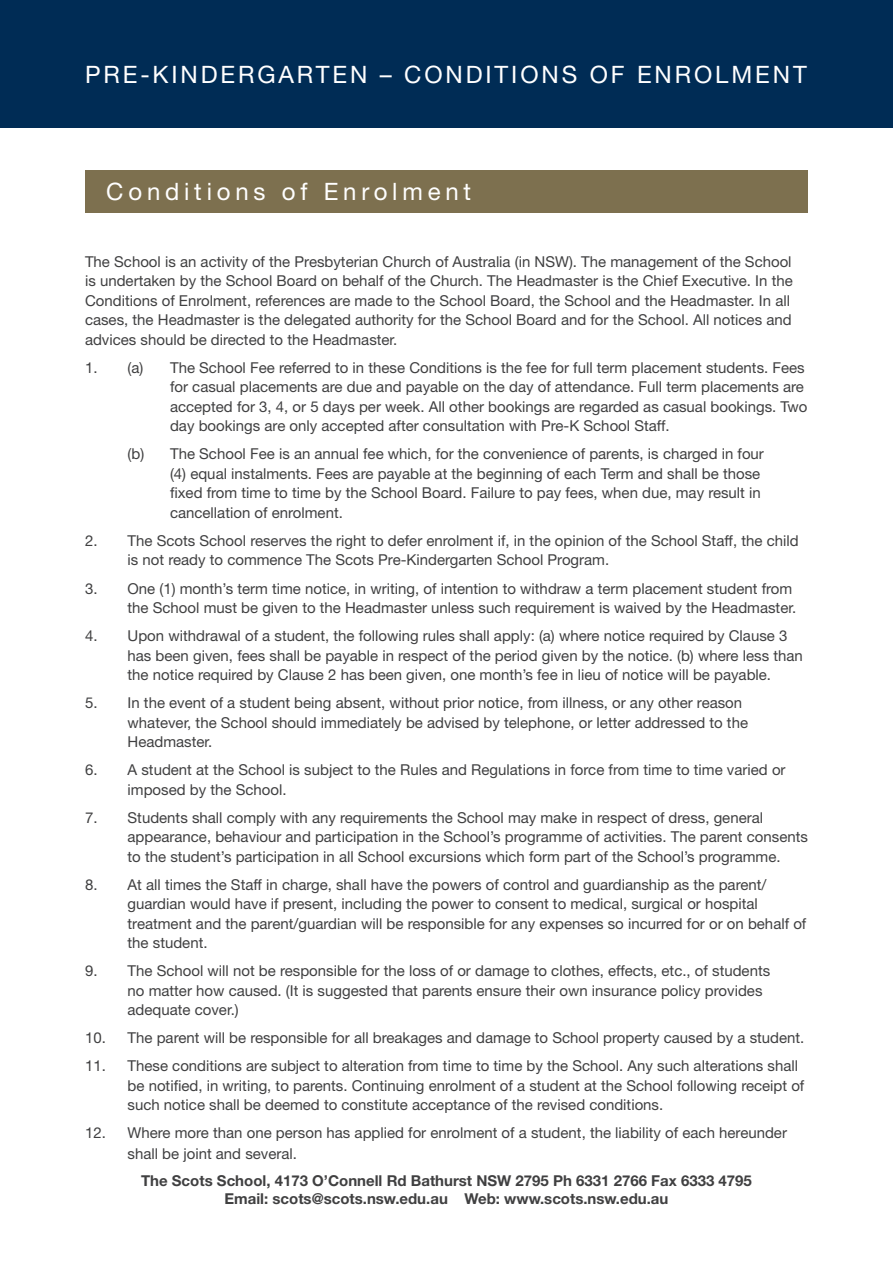
<style>
.page{position:relative;width:893px;height:1263px;background:#fff}
.page>*{position:absolute;margin:0;border:0;box-sizing:border-box;transform-origin:0 0}
.t1{font:24px "Helvetica Neue";letter-spacing:.12em;color:#fff}
.t2{font:24px "Helvetica Neue";letter-spacing:.2em;color:#fff}
.t3{font:15px/19.5px "Helvetica Neue";color:#404041}
.t4{font:700 15px/18px "Helvetica Neue";color:#404041;text-align:center}
</style>
<div class="page">
<div style="left:0;top:0;width:893px;height:128px;background:#002c55"></div>
<div style="left:85px;top:170px;width:723px;height:43px;background:#7d704f"></div>
<h1 class="t1" style="left:85px;top:66px;width:723px">PRE-KINDERGARTEN – CONDITIONS OF ENROLMENT</h1>
<h1 class="t2" style="left:106px;top:182px;width:366px">Conditions of Enrolment</h1>
<p class="t3" style="left:85px;top:253px;width:709px">The School is an activity of the Presbyterian Church of Australia (in NSW). The management of the School is undertaken by the School Board on behalf of the Church. The Headmaster is the Chief Executive. In the Conditions of Enrolment, references are made to the School Board, the School and the Headmaster. In all cases, the Headmaster is the delegated authority for the School Board and for the School. All notices and advices should be directed to the Headmaster.</p>
<p class="t3" style="left:85px;top:359px;width:60px">1. (a)</p>
<p class="t3" style="left:170px;top:359px;width:639px">The School Fee referred to in these Conditions is the fee for full term placement students. Fees for casual placements are due and payable on the day of attendance. Full term placements are accepted for 3, 4, or 5 days per week. All other bookings are regarded as casual bookings. Two day bookings are only accepted after consultation with Pre-K School Staff.</p>
<p class="t3" style="left:170px;top:446px;width:595px;text-indent:-43px">(b) The School Fee is an annual fee which, for the convenience of parents, is charged in four (4) equal instalments. Fees are payable at the beginning of each Term and shall be those fixed from time to time by the School Board. Failure to pay fees, when due, may result in cancellation of enrolment.</p>
<p class="t3" style="left:128px;top:532px;width:673px;text-indent:-43px">2. The Scots School reserves the right to defer enrolment if, in the opinion of the School Staff, the child is not ready to commence The Scots Pre-Kindergarten School Program.</p>
<p class="t3" style="left:85px;top:580px;width:713px;text-align:right">3. One (1) month’s term time notice, in writing, of intention to withdraw a term placement student from the School must be given to the Headmaster unless such requirement is waived by the Headmaster.</p>
<p class="t3" style="left:128px;top:627px;width:677px;text-indent:-43px">4. Upon withdrawal of a student, the following rules shall apply: (a) where notice required by Clause 3 has been given, fees shall be payable in respect of the period given by the notice. (b) where less than the notice required by Clause 2 has been given, one month’s fee in lieu of notice will be payable.</p>
<p class="t3" style="left:128px;top:694px;width:622px;text-indent:-43px">5. In the event of a student being absent, without prior notice, from illness, or any other reason whatever, the School should immediately be advised by telephone, or letter addressed to the<br>Headmaster.</p>
<p class="t3" style="left:128px;top:761px;width:659px;text-indent:-43px">6. A student at the School is subject to the Rules and Regulations in force from time to time varied or imposed by the School.</p>
<p class="t3" style="left:128px;top:809px;width:682px;text-indent:-43px">7. Students shall comply with any requirements the School may make in respect of dress, general appearance, behaviour and participation in the School’s programme of activities. The parent consents to the student’s participation in all School excursions which form part of the School’s programme.</p>
<p class="t3" style="left:128px;top:876px;width:680px;text-indent:-43px">8. At all times the Staff in charge, shall have the powers of control and guardianship as the parent/ guardian would have if present, including the power to consent to medical, surgical or hospital treatment and the parent/guardian will be responsible for any expenses so incurred for or on behalf of the student.</p>
<p class="t3" style="left:128px;top:962px;width:644px;text-indent:-43px">9. The School will not be responsible for the loss of or damage to clothes, effects, etc., of students no matter how caused. (It is suggested that parents ensure their own insurance policy provides adequate cover.)</p>
<p class="t3" style="left:85px;top:1029px;width:721px">10. The parent will be responsible for all breakages and damage to School property caused by a student.</p>
<p class="t3" style="left:128px;top:1057px;width:678px;text-indent:-43px">11. These conditions are subject to alteration from time to time by the School. Any such alterations shall be notified, in writing, to parents. Continuing enrolment of a student at the School following receipt of such notice shall be deemed to constitute acceptance of the revised conditions.</p>
<p class="t3" style="left:128px;top:1124px;width:661px;line-height:21px;text-indent:-43px">12. Where more than one person has applied for enrolment of a student, the liability of each hereunder shall be joint and several.</p>
<p class="t4" style="left:141px;top:1172px;width:612px">The Scots School, 4173 O’Connell Rd Bathurst NSW 2795 Ph 6331 2766 Fax 6333 4795<br>Email: scots@scots.nsw.edu.au Web: www.scots.nsw.edu.au</p>
</div>
